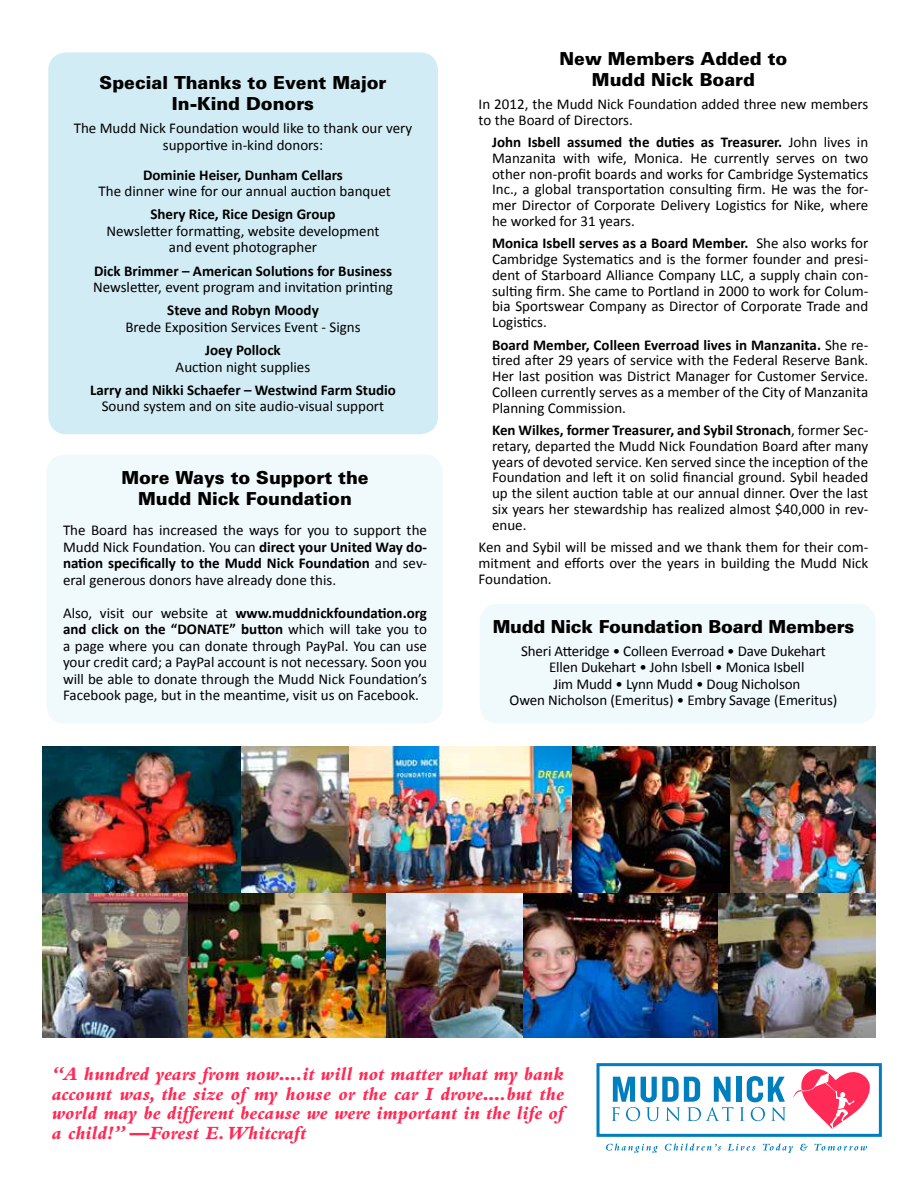
<style>
.page{position:relative;width:918px;height:1188px;background:#fff}
.page>*{position:absolute;margin:0;border:0;box-sizing:border-box;transform-origin:0 0}
.t1{font:19.5px/19.5px "Bembo Extra Bold Italic Os F";color:#ff2a55;text-align:justify}
.t2{font:900 18px/21px "Zurich BT";color:#000;text-align:center}
.t3{font:15px/15.8px "Calibri";color:#000;text-align:justify}
.t4{font:700 15px "Calibri";color:#000}
.s1{font-weight:700}
</style>
<div class="page">
<img style="left:188px;top:893px;width:688px;height:145px">
<img style="left:42px;top:893px;width:146px;height:145px">
<svg style="left:793px;top:1069px;width:77px;height:60px"></svg>
<div style="left:736px;top:1077px;width:5px;height:25px;background:#007ebe"></div>
<svg style="left:612px;top:1077px;width:121px;height:44px"></svg>
<svg style="left:740px;top:1076px;width:46px;height:45px"></svg>
<svg style="left:606px;top:1143px;width:52px;height:10px"></svg>
<svg style="left:665px;top:1143px;width:56px;height:8px"></svg>
<svg style="left:728px;top:1144px;width:27px;height:7px"></svg>
<svg style="left:763px;top:1143px;width:30px;height:10px"></svg>
<svg style="left:800px;top:1144px;width:8px;height:7px"></svg>
<svg style="left:814px;top:1144px;width:53px;height:7px"></svg>
<div style="left:597px;top:1063px;width:285px;height:74px;border:3px solid #007ebe"></div>
<img style="left:42px;top:747px;width:199px;height:146px">
<img style="left:241px;top:747px;width:109px;height:146px">
<img style="left:350px;top:747px;width:380px;height:146px">
<img style="left:730px;top:747px;width:146px;height:146px">
<div style="left:48px;top:52px;width:390px;height:382px;background:#d2ecf5;border-radius:18px"></div>
<div style="left:46px;top:455px;width:397px;height:269px;background:#f0f9fc;border-radius:18px"></div>
<div style="left:480px;top:604px;width:396px;height:120px;background:#f0f9fc;border-radius:18px"></div>
<p class="t2" style="left:100px;top:72px;width:288px">Special Thanks to Event Major<br>In-Kind Donors</p>
<p class="t3" style="left:74px;top:119px;width:340px;line-height:16.5px;text-align:center">The Mudd Nick Foundation would like to thank our very supportive in-kind donors:</p>
<p class="t4" style="left:143px;top:165px;width:201px">Dominie Heiser, Dunham Cellars</p>
<p class="t3" style="left:99px;top:183px;width:294px">The dinner wine for our annual auction banquet</p>
<p class="t4" style="left:150px;top:205px;width:187px">Shery Rice, Rice Design Group</p>
<p class="t3" style="left:107px;top:222px;width:275px;line-height:16.5px;text-align:center">Newsletter formatting, website development and event photographer</p>
<p class="t4" style="left:94px;top:261px;width:300px">Dick Brimmer – American Solutions for Business</p>
<p class="t3" style="left:93px;top:279px;width:301px">Newsletter, event program and invitation printing</p>
<p class="t4" style="left:167px;top:301px;width:153px">Steve and Robyn Moody</p>
<p class="t3" style="left:125px;top:318px;width:237px">Brede Exposition Services Event - Signs</p>
<p class="t4" style="left:205px;top:341px;width:77px">Joey Pollock</p>
<p class="t3" style="left:176px;top:358px;width:136px">Auction night supplies</p>
<p class="t4" style="left:90px;top:381px;width:307px">Larry and Nikki Schaefer – Westwind Farm Studio</p>
<p class="t3" style="left:102px;top:398px;width:284px">Sound system and on site audio-visual support</p>
<p class="t2" style="left:121px;top:467px;width:249px">More Ways to Support the<br>Mudd Nick Foundation</p>
<p class="t3" style="left:63px;top:521px;width:366px;line-height:16.5px">The Board has increased the ways for you to support the Mudd Nick Foundation. You can <span class="s1">direct your United Way do&shy;nation specifically to the Mudd Nick Foundation</span> and sev&shy;eral generous donors have already done this.</p>
<p class="t3" style="left:63px;top:604px;width:366px;line-height:16.5px">Also, visit our website at <span class="s1">www.muddnickfoundation.org and click on the “DONATE” button</span> which will take you to a page where you can donate through PayPal. You can use your credit card; a PayPal account is not necessary. Soon you will be able to donate through the Mudd Nick Foundation’s Facebook page, but in the meantime, visit us on Facebook.</p>
<p class="t2" style="left:560px;top:48px;width:229px">New Members Added to<br>Mudd Nick Board</p>
<p class="t3" style="left:479px;top:95px;width:391px">In 2012, the Mudd Nick Foundation added three new members to the Board of Directors.</p>
<p class="t3" style="left:492px;top:134px;width:378px"><span class="s1">John Isbell assumed the duties as Treasurer.</span> John lives in Manzanita with wife, Monica. He currently serves on two other non-profit boards and works for Cambridge Systematics Inc., a global transportation consulting firm. He was the for&shy;mer Director of Corporate Delivery Logistics for Nike, where he worked for 31 years.</p>
<p class="t3" style="left:492px;top:235px;width:378px"><span class="s1">Monica Isbell serves as a Board Member.</span> She also works for Cambridge Systematics and is the former founder and presi&shy;dent of Starboard Alliance Company LLC, a supply chain con&shy;sulting firm. She came to Portland in 2000 to work for Colum&shy;bia Sportswear Company as Director of Corporate Trade and Logistics.</p>
<p class="t3" style="left:492px;top:336px;width:378px"><span class="s1">Board Member, Colleen Everroad lives in Manzanita.</span> She re&shy;tired after 29 years of service with the Federal Reserve Bank.<br>Her last position was District Manager for Customer Service.<br>Colleen currently serves as a member of the City of Manzanita Planning Commission.</p>
<p class="t3" style="left:492px;top:422px;width:378px"><span class="s1">Ken Wilkes, former Treasurer, and Sybil Stronach</span>, former Sec&shy;retary, departed the Mudd Nick Foundation Board after many years of devoted service. Ken served since the inception of the Foundation and left it on solid financial ground. Sybil headed up the silent auction table at our annual dinner. Over the last six years her stewardship has realized almost $40,000 in rev&shy;enue.</p>
<p class="t3" style="left:479px;top:539px;width:391px">Ken and Sybil will be missed and we thank them for their com&shy;mitment and efforts over the years in building the Mudd Nick Foundation.</p>
<p class="t2" style="left:493px;top:616px;width:363px">Mudd Nick Foundation Board Members</p>
<p class="t3" style="left:510px;top:642px;width:329px;line-height:16.5px;text-align:center">Sheri Atteridge • Colleen Everroad • Dave Dukehart Ellen Dukehart • John Isbell • Monica Isbell<br>Jim Mudd • Lynn Mudd • Doug Nicholson<br>Owen Nicholson (Emeritus) • Embry Savage (Emeritus)</p>
<h1 class="t1" style="left:51px;top:1065px;width:514px">“A hundred years from now….it will not matter what my bank account was, the size of my house or the car I drove….but the world may be different because we were important in the life of a child!” —Forest E. Whitcraft</h1>
</div>
